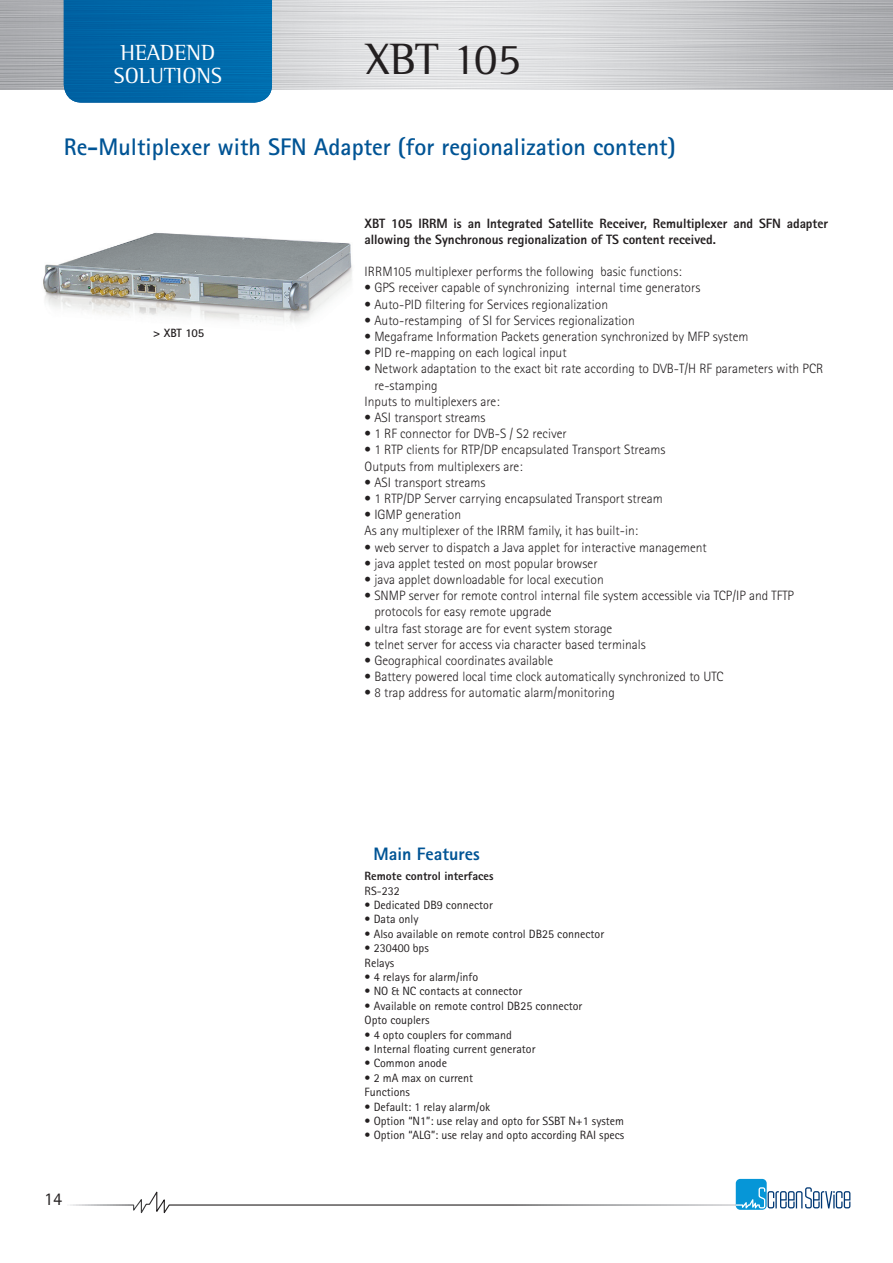
<style>
.page{position:relative;width:893px;height:1263px;background:#fff}
.page>*{position:absolute;margin:0;border:0;box-sizing:border-box;transform-origin:0 0}
.Testo_piano_blu_corp{font:45px "Rotis Semi Serif Std";letter-spacing:-.01em;color:#231f20}
.titolo{font:700 24px "Rotis Sans Serif Std";color:#005495}
.Testo_piano{font:22.5px "Rotis Semi Serif Std";color:#fff}
.Testo_grassetto{font:800 18px "Rotis Sans Serif Std";color:#005495}
.t1{font:18px "Rotis Sans Serif Std";color:#231f20}
.Testo_piano-2{font:300 13.5px "Rotis Sans Serif Std";color:#231f20}
.Testo_piano-3{font:800 13.5px/16.2px "Rotis Sans Serif Std";letter-spacing:-.005em;color:#231f20}
.Testo_piano-4{font:12px "Rotis Sans Serif Std";color:#231f20}
.Testo_piano-5{font:800 12px "Rotis Sans Serif Std";color:#231f20}
.Testo_piano-6{font:700 12px "Rotis Sans Serif Std";letter-spacing:-.01em;color:#231f20}
</style>
<div class="page">
<img style="left:0;top:0;width:893px;height:89px">
<img style="left:64px;top:0;width:208px;height:103px">
<img style="left:43px;top:232px;width:309px;height:91px">
<div style="left:736px;top:1179px;width:31px;height:31px;background:#0696d7;border-radius:4px"></div>
<svg style="left:70px;top:1187px;width:780px;height:27px"></svg>
<p class="Testo_piano" style="left:121px;top:40px;width:96px">HEADEND</p>
<p class="Testo_piano" style="left:114px;top:62px;width:110px">SOLUTIONS</p>
<p class="Testo_piano_blu_corp" style="left:366px;top:33px;width:157px">XBT 105</p>
<p class="titolo" style="left:64px;top:131px;width:613px">Re-Multiplexer with SFN Adapter (for regionalization content)</p>
<p class="Testo_piano-6" style="left:153px;top:325px;width:53px">&gt; XBT 105</p>
<p class="t1" style="left:44px;top:1188px;width:19px">14</p>
<p class="Testo_piano-3" style="left:365px;top:215px;width:465px">XBT 105 IRRM is an Integrated Satellite Receiver, Remultiplexer and SFN adapter allowing the Synchronous regionalization of TS content received.</p>
<p class="Testo_piano-2" style="left:365px;top:264px;width:318px">IRRM105 multiplexer performs the following basic functions:</p>
<p class="Testo_piano-2" style="left:365px;top:280px;width:337px">• GPS receiver capable of synchronizing internal time generators</p>
<p class="Testo_piano-2" style="left:365px;top:296px;width:245px">• Auto-PID filtering for Services regionalization</p>
<p class="Testo_piano-2" style="left:365px;top:312px;width:272px">• Auto-restamping of SI for Services regionalization</p>
<p class="Testo_piano-2" style="left:365px;top:329px;width:385px">• Megaframe Information Packets generation synchronized by MFP system</p>
<p class="Testo_piano-2" style="left:365px;top:345px;width:203px">• PID re-mapping on each logical input</p>
<p class="Testo_piano-2" style="left:365px;top:361px;width:460px">• Network adaptation to the exact bit rate according to DVB-T/H RF parameters with PCR</p>
<p class="Testo_piano-2" style="left:374px;top:377px;width:65px">re-stamping</p>
<p class="Testo_piano-2" style="left:365px;top:393px;width:136px">Inputs to multiplexers are:</p>
<p class="Testo_piano-2" style="left:365px;top:410px;width:122px">• ASI transport streams</p>
<p class="Testo_piano-2" style="left:365px;top:426px;width:204px">• 1 RF connector for DVB-S / S2 reciver</p>
<p class="Testo_piano-2" style="left:365px;top:442px;width:302px">• 1 RTP clients for RTP/DP encapsulated Transport Streams</p>
<p class="Testo_piano-2" style="left:365px;top:458px;width:159px">Outputs from multiplexers are:</p>
<p class="Testo_piano-2" style="left:365px;top:474px;width:122px">• ASI transport streams</p>
<p class="Testo_piano-2" style="left:365px;top:491px;width:300px">• 1 RTP/DP Server carrying encapsulated Transport stream</p>
<p class="Testo_piano-2" style="left:365px;top:507px;width:98px">• IGMP generation</p>
<p class="Testo_piano-2" style="left:365px;top:523px;width:275px">As any multiplexer of the IRRM family, it has built-in:</p>
<p class="Testo_piano-2" style="left:365px;top:539px;width:344px">• web server to dispatch a Java applet for interactive management</p>
<p class="Testo_piano-2" style="left:365px;top:555px;width:234px">• java applet tested on most popular browser</p>
<p class="Testo_piano-2" style="left:365px;top:572px;width:241px">• java applet downloadable for local execution</p>
<p class="Testo_piano-2" style="left:365px;top:588px;width:431px">• SNMP server for remote control internal file system accessible via TCP/IP and TFTP</p>
<p class="Testo_piano-2" style="left:374px;top:604px;width:179px">protocols for easy remote upgrade</p>
<p class="Testo_piano-2" style="left:365px;top:620px;width:249px">• ultra fast storage are for event system storage</p>
<p class="Testo_piano-2" style="left:365px;top:636px;width:283px">• telnet server for access via character based terminals</p>
<p class="Testo_piano-2" style="left:365px;top:653px;width:190px">• Geographical coordinates available</p>
<p class="Testo_piano-2" style="left:365px;top:669px;width:360px">• Battery powered local time clock automatically synchronized to UTC</p>
<p class="Testo_piano-2" style="left:365px;top:685px;width:252px">• 8 trap address for automatic alarm/monitoring</p>
<p class="Testo_grassetto" style="left:374px;top:842px;width:108px">Main Features</p>
<p class="Testo_piano-5" style="left:365px;top:868px;width:130px">Remote control interfaces</p>
<p class="Testo_piano-4" style="left:365px;top:883px;width:37px">RS-232</p>
<p class="Testo_piano-4" style="left:365px;top:898px;width:130px">• Dedicated DB9 connector</p>
<p class="Testo_piano-4" style="left:365px;top:912px;width:55px">• Data only</p>
<p class="Testo_piano-4" style="left:365px;top:926px;width:241px">• Also available on remote control DB25 connector</p>
<p class="Testo_piano-4" style="left:365px;top:941px;width:66px">• 230400 bps</p>
<p class="Testo_piano-4" style="left:365px;top:955px;width:31px">Relays</p>
<p class="Testo_piano-4" style="left:365px;top:970px;width:115px">• 4 relays for alarm/info</p>
<p class="Testo_piano-4" style="left:365px;top:984px;width:159px">• NO &amp; NC contacts at connector</p>
<p class="Testo_piano-4" style="left:365px;top:998px;width:219px">• Available on remote control DB25 connector</p>
<p class="Testo_piano-4" style="left:365px;top:1013px;width:66px">Opto couplers</p>
<p class="Testo_piano-4" style="left:365px;top:1027px;width:149px">• 4 opto couplers for command</p>
<p class="Testo_piano-4" style="left:365px;top:1042px;width:172px">• Internal floating current generator</p>
<p class="Testo_piano-4" style="left:365px;top:1056px;width:84px">• Common anode</p>
<p class="Testo_piano-4" style="left:365px;top:1070px;width:110px">• 2 mA max on current</p>
<p class="Testo_piano-4" style="left:365px;top:1085px;width:47px">Functions</p>
<p class="Testo_piano-4" style="left:365px;top:1099px;width:127px">• Default: 1 relay alarm/ok</p>
<p class="Testo_piano-4" style="left:365px;top:1114px;width:261px">• Option “N1”: use relay and opto for SSBT N+1 system</p>
<p class="Testo_piano-4" style="left:365px;top:1128px;width:261px">• Option “ALG”: use relay and opto according RAI specs</p>
</div>
